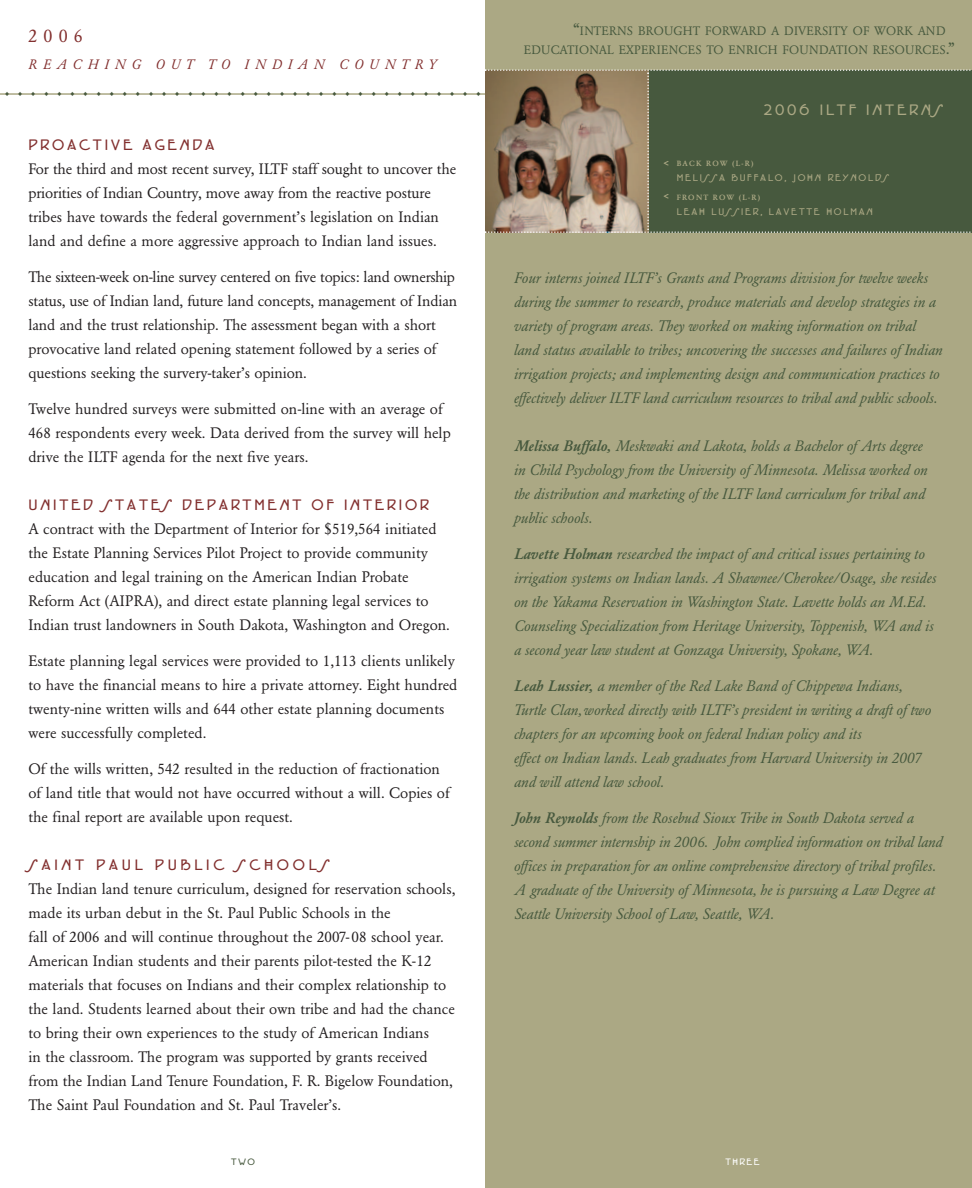
<style>
.page{position:relative;width:972px;height:1188px;background:#fff}
.page>*{position:absolute;margin:0;border:0;box-sizing:border-box;transform-origin:0 0}
.t1{font:18px "Garamond BE";color:#822f2e}
.t2{font:700 16.5px "P22 Eaglefeather";letter-spacing:.17em;color:#822f2e}
.t3{font:700 16.5px "P22 Eaglefeather";letter-spacing:.225em;color:#822f2e}
.t4{font:700 16.5px "P22 Eaglefeather";letter-spacing:.17em;color:#aba884}
.t5{font:15px/24px "Garamond BE";color:#231f20}
.t6{font:italic 15px/24px "Garamond BE";color:#47593e}
.t7{font:italic 13.5px "Garamond BE";letter-spacing:.42em;color:#822f2e}
.t8{font:12.15px/19.5px "Garamond BE";letter-spacing:.02em;color:#47593e}
.t9{font:700 10.5px "P22 Eaglefeather";letter-spacing:.17em;color:#aba884}
.t10{font:700 10.2px "P22 Eaglefeather";letter-spacing:.15em;color:#fff}
.t11{font:700 10.2px "P22 Eaglefeather";color:#47593e}
.t12{font:500 7.5px "Garamond BE";letter-spacing:.15em;color:#aba884}
.s1{font-size:16.2px}
.s2{font-family:"P22 Eaglefeather";font-weight:700;font-size:12px}
.s3{font-weight:500}
</style>
<div class="page">
<div style="left:486px;top:0;width:486px;height:1188px;background:#aba884"></div>
<hr style="left:0;top:93px;width:486px;height:2px;background:#aba884">
<svg style="left:477px;top:69px;width:495px;height:164px;background:#656a51"></svg>
<p class="t1" style="left:28px;top:29px;width:56px">2006</p>
<p class="t7" style="left:28px;top:59px;width:410px">REACHING OUT TO INDIAN COUNTRY</p>
<p class="t2" style="left:28px;top:140px;width:187px">PROACTIVE AGENDA</p>
<p class="t5" style="left:28px;top:158px;width:429px">For the third and most recent survey, ILTF staff sought to uncover the priorities of Indian Country, move away from the reactive posture tribes have towards the federal government’s legislation on Indian land and define a more aggressive approach to Indian land issues.</p>
<p class="t5" style="left:28px;top:266px;width:430px">The sixteen-week on-line survey centered on five topics: land ownership status, use of Indian land, future land concepts, management of Indian land and the trust relationship. The assessment began with a short provocative land related opening statement followed by a series of questions seeking the survery-taker’s opinion.</p>
<p class="t5" style="left:28px;top:398px;width:424px">Twelve hundred surveys were submitted on-line with an average of<br>468 respondents every week. Data derived from the survey will help drive the ILTF agenda for the next five years.</p>
<p class="t2" style="left:28px;top:500px;width:402px">UNITED STATES DEPARTMENT OF INTERIOR</p>
<p class="t5" style="left:28px;top:518px;width:423px">A contract with the Department of Interior for $519,564 initiated the Estate Planning Services Pilot Project to provide community education and legal training on the American Indian Probate Reform Act (AIPRA), and direct estate planning legal services to Indian trust landowners in South Dakota, Washington and Oregon.</p>
<p class="t5" style="left:28px;top:650px;width:430px">Estate planning legal services were provided to 1,113 clients unlikely to have the financial means to hire a private attorney. Eight hundred twenty-nine written wills and 644 other estate planning documents were successfully completed.</p>
<p class="t5" style="left:28px;top:758px;width:423px">Of the wills written, 542 resulted in the reduction of fractionation of land title that would not have occurred without a will. Copies of the final report are available upon request.</p>
<p class="t3" style="left:28px;top:860px;width:303px">SAINT PAUL PUBLIC SCHOOLS</p>
<p class="t5" style="left:28px;top:878px;width:428px">The Indian land tenure curriculum, designed for reservation schools, made its urban debut in the St. Paul Public Schools in the<br>fall of 2006 and will continue throughout the 2007- 08 school year.<br>American Indian students and their parents pilot-tested the K-12 materials that focuses on Indians and their complex relationship to the land. Students learned about their own tribe and had the chance to bring their own experiences to the study of American Indians<br>in the classroom. The program was supported by grants received from the Indian Land Tenure Foundation, F. R. Bigelow Foundation, The Saint Paul Foundation and St. Paul Traveler’s.</p>
<p class="t8" style="left:524px;top:22px;width:433px;text-indent:49px"><span class="s1">“</span>INTERNS BROUGHT FORWARD A DIVERSITY OF WORK AND<br>EDUCATIONAL EXPERIENCES TO ENRICH FOUNDATION RESOURCES<span class="s1">.”</span></p>
<p class="t4" style="left:764px;top:105px;width:181px">2006 ILTF INTERNS</p>
<p class="t12" style="left:663px;top:161px;width:92px"><span class="s2">&lt;</span> BACK ROW (L-R)</p>
<p class="t9" style="left:677px;top:174px;width:214px">MELISSA BUFFALO, JOHN REYNOLDS</p>
<p class="t12" style="left:663px;top:194px;width:99px"><span class="s2">&lt;</span> FRONT ROW (L-R)</p>
<p class="t9" style="left:677px;top:208px;width:198px">LEAH LUSSIER, LAVETTE HOLMAN</p>
<p class="t6" style="left:514px;top:267px;width:430px">Four interns joined ILTF’s Grants and Programs division for twelve weeks during the summer to research, produce materials and develop strategies in a variety of program areas. They worked on making information on tribal land status available to tribes; uncovering the successes and failures of Indian irrigation projects; and implementing design and communication practices to effectively deliver ILTF land curriculum resources to tribal and public schools.</p>
<p class="t6" style="left:514px;top:435px;width:415px"><span class="s3">Melissa Buffalo,</span> Meskwaki and Lakota, holds a Bachelor of Arts degree in Child Psychology from the University of Minnesota. Melissa worked on the distribution and marketing of the ILTF land curriculum for tribal and public schools.</p>
<p class="t6" style="left:514px;top:543px;width:424px"><span class="s3">Lavette Holman</span> researched the impact of and critical issues pertaining to irrigation systems on Indian lands. A Shawnee/Cherokee/Osage, she resides on the Yakama Reservation in Washington State. Lavette holds an M.Ed.<br>Counseling Specialization from Heritage University, Toppenish, WA and is a second year law student at Gonzaga University, Spokane, WA.</p>
<p class="t6" style="left:514px;top:675px;width:419px"><span class="s3">Leah Lussier,</span> a member of the Red Lake Band of Chippewa Indians, Turtle Clan,worked directly with ILTF’s president in writing a draft of two chapters for an upcoming book on federal Indian policy and its<br>effect on Indian lands. Leah graduates from Harvard University in 2007 and will attend law school.</p>
<p class="t6" style="left:514px;top:807px;width:430px"><span class="s3">John Reynolds</span> from the Rosebud Sioux Tribe in South Dakota served a second summer internship in 2006. John complied information on tribal land offices in preparation for an online comprehensive directory of tribal profiles.<br>A graduate of the University of Minnesota, he is pursuing a Law Degree at Seattle University School of Law, Seattle, WA.</p>
<p class="t11" style="left:231px;top:1159px;width:25px">TWO</p>
<p class="t10" style="left:725px;top:1159px;width:36px">THREE</p>
</div>
